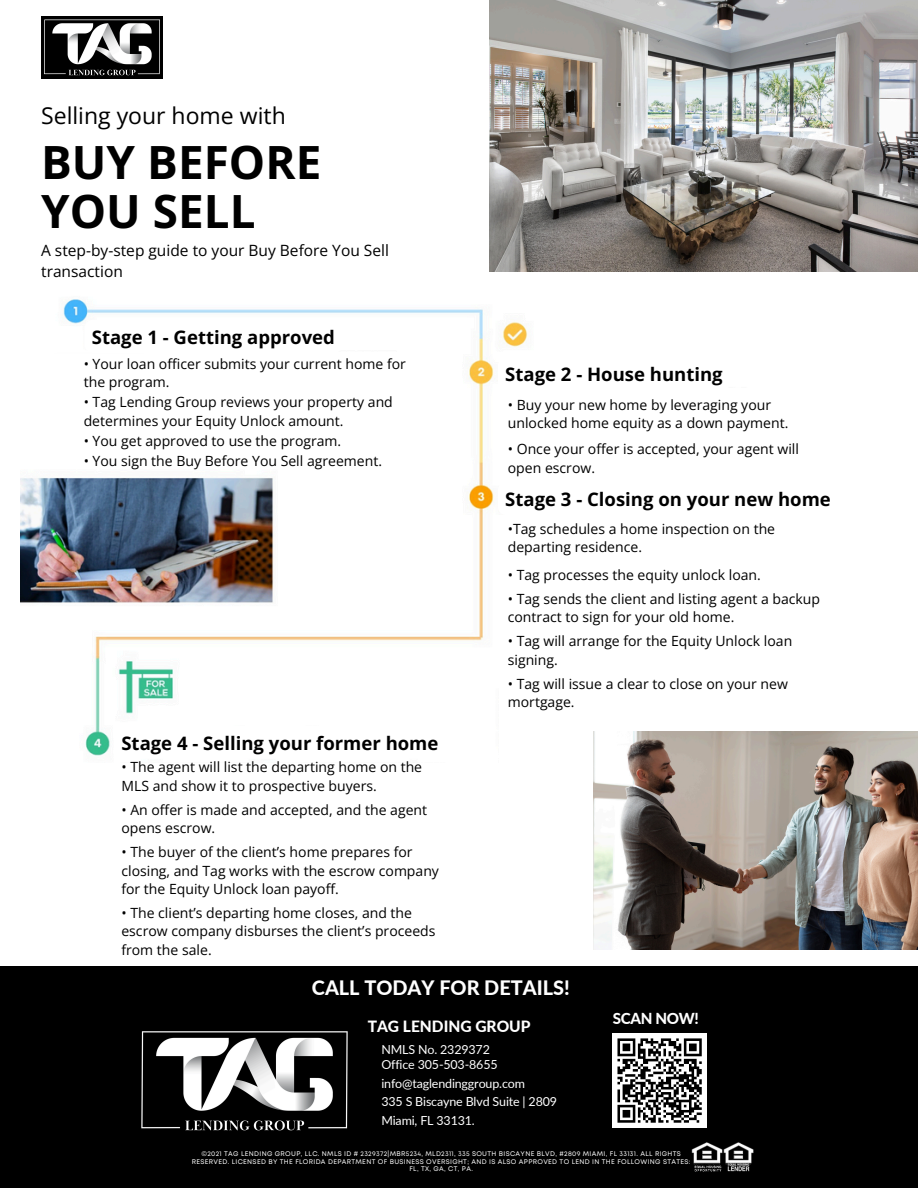
<style>
.page{position:relative;width:918px;height:1188px;background:#fff}
.page>*{position:absolute;margin:0;border:0;box-sizing:border-box;transform-origin:0 0}
.t1{font:700 45.75px/49.5px "Open Sans";color:#000}
.t2{font:23.1px "Open Sans";color:#000}
.t3{font:800 19.8px "Lato";color:#fff}
.t4{font:700 18.6px "Open Sans";color:#000}
.t5{font:15.6px/20.2px "Open Sans";color:#000}
.t6{font:800 15.6px "Lato";color:#fff}
.t7{font:800 15.15px "Lato";letter-spacing:-.02em;color:#fff}
.t8{font:14.1px/18.3px "Open Sans";color:#000}
.t9{font:12.45px "Lato";letter-spacing:-.01em;color:#fff}
.t10{font:6.75px/7.2px "Mont";letter-spacing:.05em;color:#fff;text-align:center}
</style>
<div class="page">
<img style="left:20px;top:299px;width:508px;height:457px">
<img style="left:20px;top:353px;width:412px;height:109px">
<img style="left:20px;top:355px;width:177px;height:77px">
<img style="left:41px;top:17px;width:122px;height:62px">
<div style="left:0;top:966px;width:918px;height:222px;background:#000"></div>
<img style="left:727px;top:1165px;width:23px;height:7px">
<img style="left:726px;top:1142px;width:28px;height:23px">
<img style="left:694px;top:1165px;width:28px;height:7px">
<img style="left:691px;top:1142px;width:35px;height:23px">
<div style="left:612px;top:1033px;width:95px;height:95px;background:#fff"></div>
<svg style="left:617px;top:1038px;width:85px;height:85px"></svg>
<img style="left:141px;top:1031px;width:207px;height:100px">
<img style="left:490px;top:0;width:428px;height:271px">
<img style="left:500px;top:516px;width:28px;height:240px">
<img style="left:500px;top:391px;width:28px;height:93px">
<img style="left:518px;top:534px;width:76px;height:256px">
<img style="left:507px;top:391px;width:21px;height:71px">
<img style="left:594px;top:731px;width:324px;height:219px">
<svg style="left:84px;top:320px;width:258px;height:33px"></svg>
<div style="left:114px;top:726px;width:332px;height:33px;background:#fff;border-radius:8px"></div>
<svg style="left:498px;top:357px;width:30px;height:34px"></svg>
<div style="left:498px;top:482px;width:340px;height:33px;background:#fff;border-radius:8px"></div>
<h6 class="t2" style="left:41px;top:99px;width:246px">Selling your home with</h6>
<p class="t1" style="left:41px;top:136px;width:282px">BUY BEFORE<br>YOU SELL</p>
<p class="t5" style="left:41px;top:240px;width:349px">A step-by-step guide to your Buy Before You Sell transaction</p>
<p class="t4" style="left:92px;top:324px;width:245px">Stage 1 - Getting approved</p>
<h6 class="t8" style="left:84px;top:354px;width:324px">• Your loan officer submits your current home for the program.</h6>
<h6 class="t8" style="left:84px;top:393px;width:311px">• Tag Lending Group reviews your property and determines your Equity Unlock amount.</h6>
<h6 class="t8" style="left:84px;top:431px;width:259px">• You get approved to use the program.</h6>
<p class="t8" style="left:84px;top:452px;width:300px">• You sign the Buy Before You Sell agreement.</p>
<h6 class="t4" style="left:121px;top:730px;width:319px">Stage 4 - Selling your former home</h6>
<p class="t8" style="left:121px;top:758px;width:302px">• The agent will list the departing home on the<br>MLS and show it to prospective buyers.</p>
<p class="t8" style="left:121px;top:800px;width:307px">• An offer is made and accepted, and the agent opens escrow.</p>
<p class="t8" style="left:121px;top:843px;width:319px">• The buyer of the client’s home prepares for closing, and Tag works with the escrow company for the Equity Unlock loan payoff.</p>
<p class="t8" style="left:121px;top:903px;width:316px">• The client’s departing home closes, and the escrow company disburses the client’s proceeds from the sale.</p>
<h3 class="t4" style="left:505px;top:361px;width:219px">Stage 2 - House hunting</h3>
<p class="t8" style="left:508px;top:395px;width:282px">• Buy your new home by leveraging your unlocked home equity as a down payment.</p>
<h5 class="t8" style="left:508px;top:440px;width:293px">• Once your offer is accepted, your agent will open escrow.</h5>
<p class="t4" style="left:505px;top:486px;width:327px">Stage 3 - Closing on your new home</p>
<h5 class="t8" style="left:508px;top:519px;width:269px">•Tag schedules a home inspection on the departing residence.</h5>
<p class="t8" style="left:508px;top:565px;width:255px">• Tag processes the equity unlock loan.</p>
<p class="t8" style="left:508px;top:589px;width:314px">• Tag sends the client and listing agent a backup contract to sign for your old home.</p>
<p class="t8" style="left:508px;top:632px;width:286px">• Tag will arrange for the Equity Unlock loan signing.</p>
<p class="t8" style="left:508px;top:674px;width:282px">• Tag will issue a clear to close on your new mortgage.</p>
<h6 class="t3" style="left:312px;top:975px;width:259px">CALL TODAY FOR DETAILS!</h6>
<h6 class="t6" style="left:368px;top:1017px;width:164px">TAG LENDING GROUP</h6>
<h6 class="t7" style="left:613px;top:1009px;width:88px">SCAN NOW!</h6>
<p class="t9" style="left:381px;top:1041px;width:110px">NMLS No. 2329372</p>
<h6 class="t9" style="left:381px;top:1057px;width:118px">Office 305-503-8655</h6>
<h6 class="t9" style="left:381px;top:1076px;width:145px">info@taglendinggroup.com</h6>
<h4 class="t9" style="left:381px;top:1094px;width:177px">335 S Biscayne Blvd Suite | 2809</h4>
<p class="t9" style="left:381px;top:1113px;width:95px">Miami, FL 33131.</p>
<h6 class="t10" style="left:192px;top:1151px;width:500px">©2021 TAG LENDING GROUP, LLC. NMLS ID # 2329372|MBR5234, MLD2311, 335 SOUTH BISCAYNE BLVD, #2809 MIAMI, FL 33131. ALL RIGHTS<br>RESERVED. LICENSED BY THE FLORIDA DEPARTMENT OF BUSINESS OVERSIGHT; AND IS ALSO APPROVED TO LEND IN THE FOLLOWING STATES:<br>FL, TX, GA, CT, PA.</h6>
</div>
